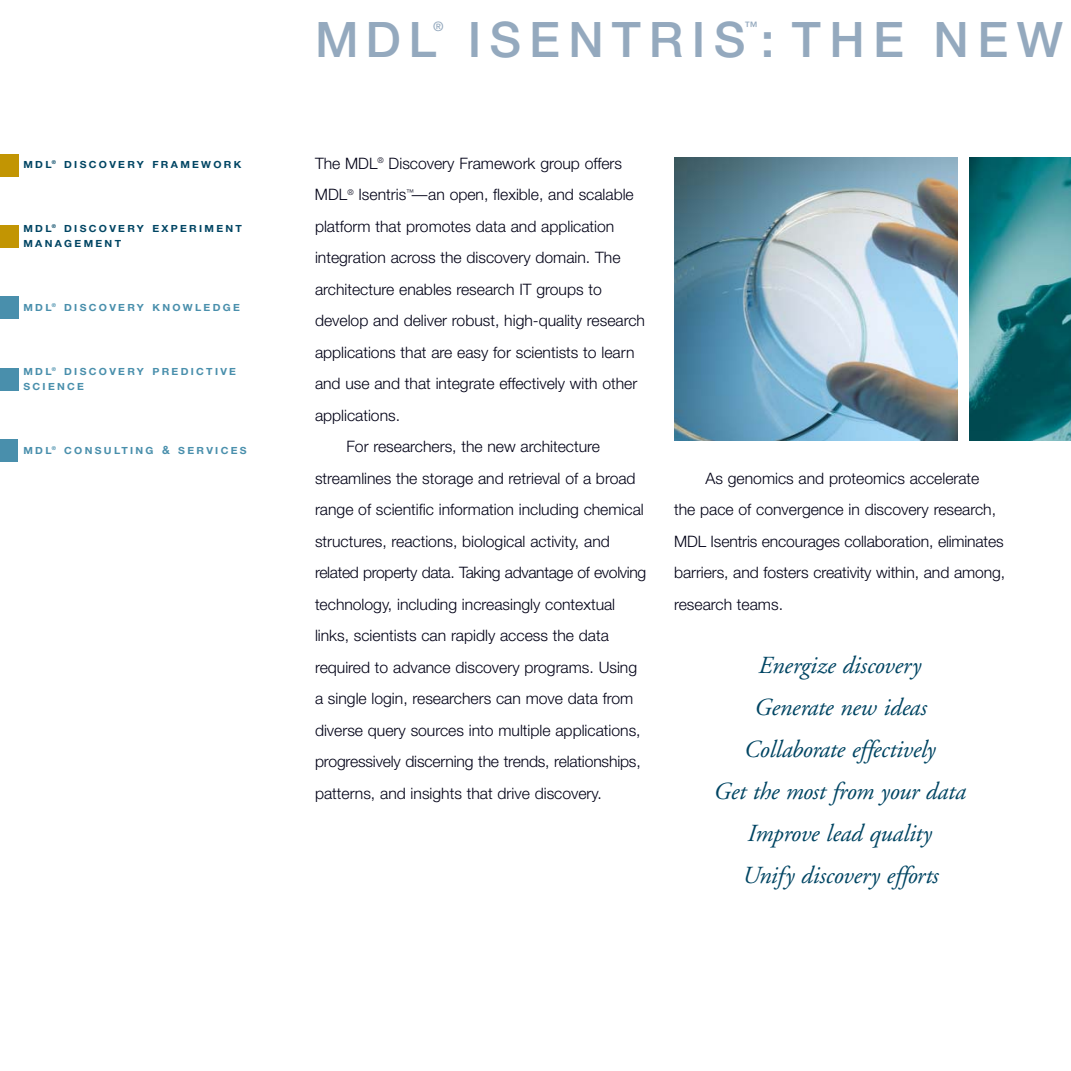
<style>
.page{position:relative;width:1071px;height:1071px;background:#fff}
.page>*{position:absolute;margin:0;border:0;box-sizing:border-box;transform-origin:0 0}
.t1{font:500 49px "Helvetica Neue";letter-spacing:.175em;color:#94a9be}
.t2{font:italic 24.5px/42px "Adobe Garamond";letter-spacing:-.01em;color:#004563;text-align:center}
.t3{font:300 15.75px/31.5px "Helvetica Neue";color:#000016}
.t4{font:300 15.75px "Helvetica Neue";letter-spacing:-.02em;color:#000016}
.t5{font:500 13.12px "Helvetica Neue";color:#94a9be}
.t6{font:700 9.8px/15.8px "Helvetica Neue";letter-spacing:.22em;color:#498fac;scale:1.07 1}
.t7{font:700 9.8px/15.8px "Helvetica Neue";letter-spacing:.22em;color:#004563;scale:1.07 1}
.s1{font-size:11.38px}
</style>
<div class="page">
<div style="left:0;top:154px;width:18px;height:22px;background:#c29503"></div>
<div style="left:0;top:225px;width:18px;height:22px;background:#c29503"></div>
<div style="left:0;top:296px;width:18px;height:23px;background:#498fac"></div>
<div style="left:0;top:368px;width:18px;height:22px;background:#498fac"></div>
<div style="left:0;top:439px;width:18px;height:23px;background:#498fac"></div>
<img style="left:674px;top:158px;width:284px;height:283px">
<img style="left:970px;top:158px;width:101px;height:283px">
<p class="t7" style="left:23px;top:158px;width:205px">MDL<sup>®</sup> DISCOVERY FRAMEWORK</p>
<p class="t7" style="left:23px;top:221px;width:206px">MDL<sup>®</sup> DISCOVERY EXPERIMENT<br>MANAGEMENT</p>
<p class="t6" style="left:23px;top:301px;width:204px">MDL<sup>®</sup> DISCOVERY KNOWLEDGE</p>
<p class="t6" style="left:23px;top:364px;width:200px">MDL<sup>®</sup> DISCOVERY PREDICTIVE<br>SCIENCE</p>
<p class="t6" style="left:23px;top:444px;width:210px">MDL<sup>®</sup> CONSULTING <span class="s1">&amp;</span> SERVICES</p>
<p class="t5" style="left:433px;top:22px;width:12px">®</p>
<h1 class="t1" style="left:468px;top:22px;width:597px">ISENTRIS: THE NEW</h1>
<p class="t5" style="left:744px;top:22px;width:14px">™</p>
<h1 class="t1" style="left:315px;top:22px;width:123px">MDL</h1>
<p class="t3" style="left:315px;top:149px;width:309px">The MDL<sup>®</sup> Discovery Framework group offers</p>
<p class="t3" style="left:315px;top:180px;width:320px">MDL<sup>®</sup> Isentris<sup>™</sup>—an open, flexible, and scalable</p>
<p class="t3" style="left:315px;top:212px;width:301px">platform that promotes data and application</p>
<p class="t3" style="left:315px;top:243px;width:307px">integration across the discovery domain. The</p>
<p class="t3" style="left:315px;top:275px;width:288px">architecture enables research IT groups to</p>
<p class="t3" style="left:315px;top:306px;width:332px">develop and deliver robust, high-quality research</p>
<p class="t3" style="left:315px;top:338px;width:321px">applications that are easy for scientists to learn</p>
<p class="t3" style="left:315px;top:369px;width:324px">and use and that integrate effectively with other</p>
<p class="t3" style="left:315px;top:401px;width:87px">applications.</p>
<p class="t3" style="left:347px;top:432px;width:255px">For researchers, the new architecture</p>
<p class="t3" style="left:315px;top:464px;width:322px">streamlines the storage and retrieval of a broad</p>
<p class="t3" style="left:315px;top:495px;width:330px">range of scientific information including chemical</p>
<p class="t3" style="left:315px;top:527px;width:296px">structures, reactions, biological activity, and</p>
<p class="t4" style="left:315px;top:567px;width:333px">related property data. Taking advantage of evolving</p>
<p class="t3" style="left:315px;top:590px;width:302px">technology, including increasingly contextual</p>
<p class="t3" style="left:315px;top:621px;width:295px">links, scientists can rapidly access the data</p>
<p class="t3" style="left:315px;top:653px;width:324px">required to advance discovery programs. Using</p>
<p class="t3" style="left:315px;top:684px;width:320px">a single login, researchers can move data from</p>
<p class="t3" style="left:315px;top:716px;width:327px">diverse query sources into multiple applications,</p>
<p class="t3" style="left:315px;top:747px;width:327px">progressively discerning the trends, relationships,</p>
<p class="t3" style="left:315px;top:779px;width:288px">patterns, and insights that drive discovery.</p>
<p class="t3" style="left:674px;top:464px;width:333px;text-indent:32px">As genomics and proteomics accelerate<br>the pace of convergence in discovery research, MDL Isentris encourages collaboration, eliminates barriers, and fosters creativity within, and among, research teams.</p>
<h2 class="t2" style="left:714px;top:647px;width:254px">Energize discovery<br>Generate new ideas<br>Collaborate effectively<br>Get the most from your data<br>Improve lead quality<br>Unify discovery efforts</h2>
</div>
